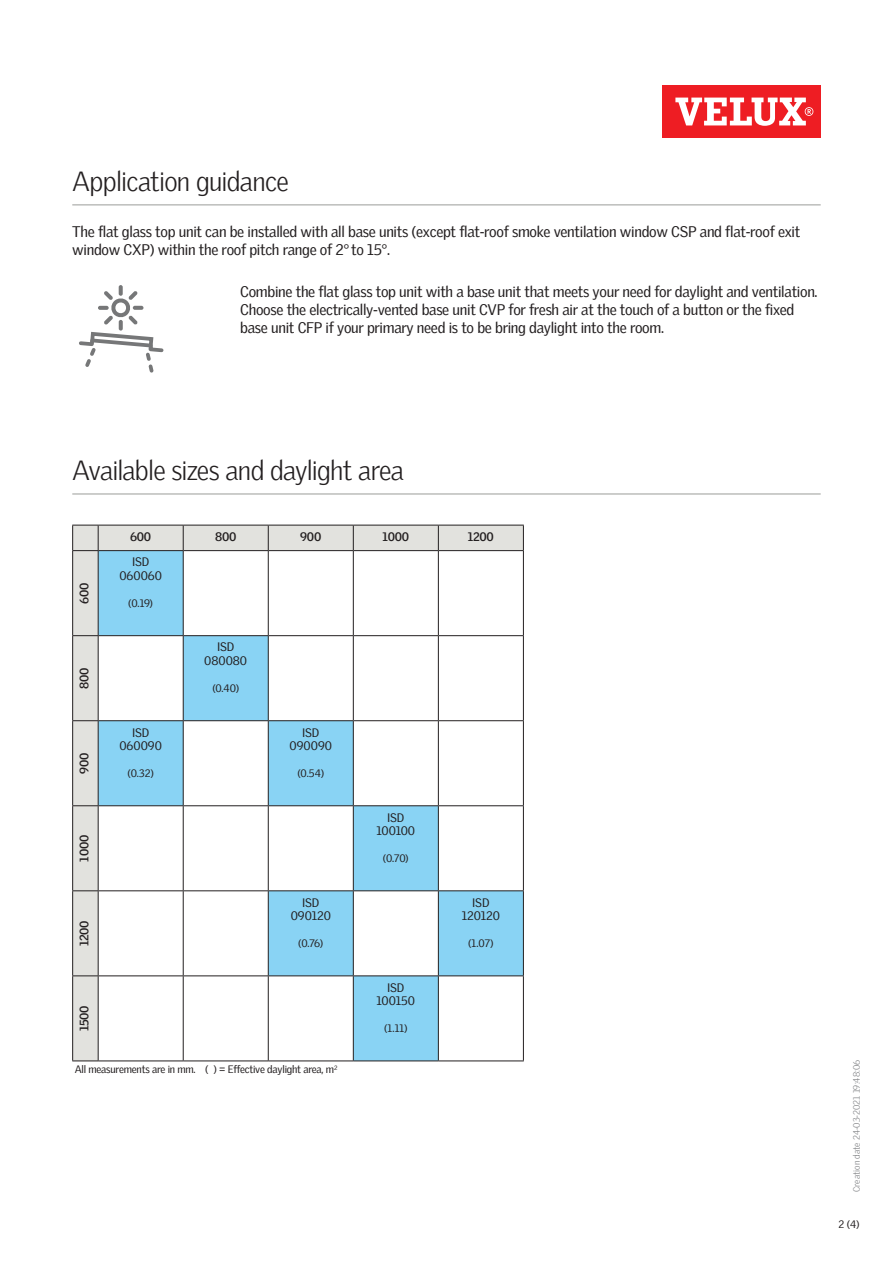
<style>
.page{position:relative;width:893px;height:1263px;background:#fff}
.page>*{position:absolute;margin:0;border:0;box-sizing:border-box;transform-origin:0 0}
.Headline_With_Line_B{font:300 27px "Velux Gothic";letter-spacing:-.03em;color:#231f20}
.Body_Regular{font:15px/18px "Velux Gothic";letter-spacing:-.02em;color:#231f20}
.TableText{font:12px "Velux Gothic";letter-spacing:-.005em;color:#231f20}
.TableHeader{font:700 12px "Velux Gothic";letter-spacing:-.02em;color:#231f20}
.TableHeader_TableTex{font:700 12px "Velux Gothic";letter-spacing:-.02em;color:#231f20}
.Body_Regular-2{font:10.5px "Velux Gothic";letter-spacing:-.02em;color:#231f20}
.TableText-2{font:10.5px "Velux Gothic";letter-spacing:-.01em;color:#231f20}
.t1{font:300 9px "Velux Gothic";color:#7c7e81}
</style>
<div class="page">
<div style="left:662px;top:85px;width:159px;height:53px;background:#ee1d23"></div>
<svg style="left:675px;top:98px;width:138px;height:28px"></svg>
<hr style="left:72px;top:204px;width:749px;height:2px;background:#bcbdbb">
<hr style="left:72px;top:493px;width:749px;height:2px;background:#bcbdbb">
<svg style="left:73px;top:526px;width:450px;height:534px;background:#ddddd9"></svg>
<svg style="left:99px;top:551px;width:424px;height:509px"></svg>
<hr style="left:98px;top:525px;width:85px;height:1px;background:#231f20">
<hr style="left:183px;top:525px;width:85px;height:1px;background:#231f20">
<svg style="left:183px;top:525px;width:1px;height:25px"></svg>
<hr style="left:268px;top:525px;width:85px;height:1px;background:#231f20">
<svg style="left:268px;top:525px;width:1px;height:25px"></svg>
<hr style="left:353px;top:525px;width:85px;height:1px;background:#231f20">
<svg style="left:353px;top:525px;width:1px;height:25px"></svg>
<hr style="left:438px;top:525px;width:86px;height:1px;background:#231f20">
<svg style="left:438px;top:525px;width:1px;height:25px"></svg>
<svg style="left:523px;top:525px;width:1px;height:25px"></svg>
<svg style="left:72px;top:525px;width:27px;height:26px"></svg>
<hr style="left:72px;top:551px;width:1px;height:84px;background:#231f20">
<hr style="left:98px;top:550px;width:85px;height:1px;background:#231f20">
<hr style="left:98px;top:551px;width:1px;height:84px;background:#231f20">
<hr style="left:183px;top:550px;width:85px;height:1px;background:#231f20">
<hr style="left:183px;top:551px;width:1px;height:84px;background:#231f20">
<hr style="left:268px;top:550px;width:85px;height:1px;background:#231f20">
<hr style="left:268px;top:551px;width:1px;height:84px;background:#231f20">
<hr style="left:353px;top:550px;width:85px;height:1px;background:#231f20">
<hr style="left:353px;top:551px;width:1px;height:84px;background:#231f20">
<hr style="left:438px;top:550px;width:86px;height:1px;background:#231f20">
<hr style="left:438px;top:551px;width:1px;height:84px;background:#231f20">
<hr style="left:523px;top:551px;width:1px;height:84px;background:#231f20">
<svg style="left:72px;top:635px;width:26px;height:1px"></svg>
<hr style="left:72px;top:636px;width:1px;height:84px;background:#231f20">
<hr style="left:98px;top:635px;width:85px;height:1px;background:#231f20">
<hr style="left:98px;top:636px;width:1px;height:84px;background:#231f20">
<hr style="left:183px;top:635px;width:85px;height:1px;background:#231f20">
<hr style="left:183px;top:636px;width:1px;height:84px;background:#231f20">
<hr style="left:268px;top:635px;width:85px;height:1px;background:#231f20">
<hr style="left:268px;top:636px;width:1px;height:84px;background:#231f20">
<hr style="left:353px;top:635px;width:85px;height:1px;background:#231f20">
<hr style="left:353px;top:636px;width:1px;height:84px;background:#231f20">
<hr style="left:438px;top:635px;width:86px;height:1px;background:#231f20">
<hr style="left:438px;top:636px;width:1px;height:84px;background:#231f20">
<hr style="left:523px;top:636px;width:1px;height:84px;background:#231f20">
<svg style="left:72px;top:720px;width:26px;height:1px"></svg>
<hr style="left:72px;top:721px;width:1px;height:84px;background:#231f20">
<hr style="left:98px;top:720px;width:85px;height:1px;background:#231f20">
<hr style="left:98px;top:721px;width:1px;height:84px;background:#231f20">
<hr style="left:183px;top:720px;width:85px;height:1px;background:#231f20">
<hr style="left:183px;top:721px;width:1px;height:84px;background:#231f20">
<hr style="left:268px;top:720px;width:85px;height:1px;background:#231f20">
<hr style="left:268px;top:721px;width:1px;height:84px;background:#231f20">
<hr style="left:353px;top:720px;width:85px;height:1px;background:#231f20">
<hr style="left:353px;top:721px;width:1px;height:84px;background:#231f20">
<hr style="left:438px;top:720px;width:86px;height:1px;background:#231f20">
<hr style="left:438px;top:721px;width:1px;height:84px;background:#231f20">
<hr style="left:523px;top:721px;width:1px;height:84px;background:#231f20">
<svg style="left:72px;top:805px;width:26px;height:1px"></svg>
<hr style="left:72px;top:806px;width:1px;height:84px;background:#231f20">
<hr style="left:98px;top:805px;width:85px;height:1px;background:#231f20">
<hr style="left:98px;top:806px;width:1px;height:84px;background:#231f20">
<hr style="left:183px;top:805px;width:85px;height:1px;background:#231f20">
<hr style="left:183px;top:806px;width:1px;height:84px;background:#231f20">
<hr style="left:268px;top:805px;width:85px;height:1px;background:#231f20">
<hr style="left:268px;top:806px;width:1px;height:84px;background:#231f20">
<hr style="left:353px;top:805px;width:85px;height:1px;background:#231f20">
<hr style="left:353px;top:806px;width:1px;height:84px;background:#231f20">
<hr style="left:438px;top:805px;width:86px;height:1px;background:#231f20">
<hr style="left:438px;top:806px;width:1px;height:84px;background:#231f20">
<hr style="left:523px;top:806px;width:1px;height:84px;background:#231f20">
<svg style="left:72px;top:890px;width:26px;height:1px"></svg>
<hr style="left:72px;top:891px;width:1px;height:84px;background:#231f20">
<hr style="left:98px;top:890px;width:85px;height:1px;background:#231f20">
<hr style="left:98px;top:891px;width:1px;height:84px;background:#231f20">
<hr style="left:183px;top:890px;width:85px;height:1px;background:#231f20">
<hr style="left:183px;top:891px;width:1px;height:84px;background:#231f20">
<hr style="left:268px;top:890px;width:85px;height:1px;background:#231f20">
<hr style="left:268px;top:891px;width:1px;height:84px;background:#231f20">
<hr style="left:353px;top:890px;width:85px;height:1px;background:#231f20">
<hr style="left:353px;top:891px;width:1px;height:84px;background:#231f20">
<hr style="left:438px;top:890px;width:86px;height:1px;background:#231f20">
<hr style="left:438px;top:891px;width:1px;height:84px;background:#231f20">
<hr style="left:523px;top:891px;width:1px;height:84px;background:#231f20">
<svg style="left:72px;top:975px;width:26px;height:1px"></svg>
<hr style="left:72px;top:976px;width:1px;height:84px;background:#231f20">
<svg style="left:72px;top:1060px;width:26px;height:1px"></svg>
<hr style="left:98px;top:975px;width:85px;height:1px;background:#231f20">
<hr style="left:98px;top:976px;width:1px;height:84px;background:#231f20">
<hr style="left:98px;top:1060px;width:85px;height:1px;background:#231f20">
<hr style="left:183px;top:975px;width:85px;height:1px;background:#231f20">
<hr style="left:183px;top:976px;width:1px;height:84px;background:#231f20">
<hr style="left:183px;top:1060px;width:85px;height:1px;background:#231f20">
<hr style="left:268px;top:975px;width:85px;height:1px;background:#231f20">
<hr style="left:268px;top:976px;width:1px;height:84px;background:#231f20">
<hr style="left:268px;top:1060px;width:85px;height:1px;background:#231f20">
<hr style="left:353px;top:975px;width:85px;height:1px;background:#231f20">
<hr style="left:353px;top:976px;width:1px;height:84px;background:#231f20">
<hr style="left:353px;top:1060px;width:85px;height:1px;background:#231f20">
<hr style="left:438px;top:975px;width:86px;height:1px;background:#231f20">
<hr style="left:438px;top:976px;width:1px;height:84px;background:#231f20">
<hr style="left:523px;top:976px;width:1px;height:84px;background:#231f20">
<hr style="left:438px;top:1060px;width:86px;height:1px;background:#231f20">
<svg style="left:79px;top:285px;width:85px;height:88px"></svg>
<p class="Headline_With_Line_B" style="left:72px;top:161px;width:218px">Application guidance</p>
<p class="Body_Regular" style="left:72px;top:221px;width:729px">The flat glass top unit can be installed with all base units (except flat-roof smoke ventilation window CSP and flat-roof exit window CXP) within the roof pitch range of 2° to 15°.</p>
<p class="Body_Regular" style="left:240px;top:281px;width:579px">Combine the flat glass top unit with a base unit that meets your need for daylight and ventilation.<br>Choose the electrically-vented base unit CVP for fresh air at the touch of a button or the fixed base unit CFP if your primary need is to be bring daylight into the room.</p>
<p class="Headline_With_Line_B" style="left:72px;top:450px;width:333px">Available sizes and daylight area</p>
<p class="TableHeader" style="left:75px;top:604px;width:23px;rotate:-90deg">600</p>
<p class="TableHeader" style="left:75px;top:689px;width:23px;rotate:-90deg">800</p>
<p class="TableHeader" style="left:75px;top:774px;width:23px;rotate:-90deg">900</p>
<p class="TableHeader" style="left:75px;top:862px;width:28px;rotate:-90deg">1000</p>
<p class="TableHeader" style="left:75px;top:946px;width:27px;rotate:-90deg">1200</p>
<p class="TableHeader" style="left:75px;top:1031px;width:28px;rotate:-90deg">1500</p>
<p class="TableHeader_TableTex" style="left:130px;top:527px;width:23px">600</p>
<p class="TableHeader_TableTex" style="left:215px;top:527px;width:23px">800</p>
<p class="TableHeader_TableTex" style="left:300px;top:527px;width:23px">900</p>
<p class="TableHeader_TableTex" style="left:382px;top:527px;width:28px">1000</p>
<p class="TableHeader_TableTex" style="left:468px;top:527px;width:27px">1200</p>
<p class="TableText" style="left:132px;top:553px;width:19px">ISD</p>
<p class="TableText" style="left:119px;top:566px;width:44px">060060</p>
<p class="TableText-2" style="left:128px;top:595px;width:26px">(0.19)</p>
<p class="TableText" style="left:132px;top:723px;width:19px">ISD</p>
<p class="TableText" style="left:119px;top:737px;width:44px">060090</p>
<p class="TableText-2" style="left:128px;top:765px;width:28px">(0.32)</p>
<p class="TableText" style="left:217px;top:638px;width:19px">ISD</p>
<p class="TableText" style="left:204px;top:651px;width:44px">080080</p>
<p class="TableText-2" style="left:212px;top:680px;width:28px">(0.40)</p>
<p class="TableText" style="left:302px;top:723px;width:19px">ISD</p>
<p class="TableText" style="left:289px;top:737px;width:44px">090090</p>
<p class="TableText-2" style="left:297px;top:765px;width:28px">(0.54)</p>
<p class="TableText" style="left:302px;top:893px;width:19px">ISD</p>
<p class="TableText" style="left:291px;top:907px;width:42px">090120</p>
<p class="TableText-2" style="left:298px;top:935px;width:27px">(0.76)</p>
<p class="TableText" style="left:387px;top:808px;width:19px">ISD</p>
<p class="TableText" style="left:376px;top:822px;width:40px">100100</p>
<p class="TableText-2" style="left:383px;top:850px;width:27px">(0.70)</p>
<p class="TableText" style="left:387px;top:978px;width:19px">ISD</p>
<p class="TableText" style="left:377px;top:992px;width:40px">100150</p>
<p class="TableText-2" style="left:384px;top:1020px;width:25px">(1.11)</p>
<p class="TableText" style="left:472px;top:893px;width:19px">ISD</p>
<p class="TableText" style="left:462px;top:907px;width:40px">120120</p>
<p class="TableText-2" style="left:468px;top:935px;width:27px">(1.07)</p>
<p class="Body_Regular-2" style="left:75px;top:1061px;width:264px">All measurements are in mm. ( ) = Effective daylight area, m<sup>2</sup></p>
<p class="t1" style="left:850px;top:1192px;width:133px;rotate:-90deg">Creation date 24-03-2021 19:48:06</p>
<p class="Body_Regular-2" style="left:839px;top:1216px;width:22px">2 (4)</p>
</div>
